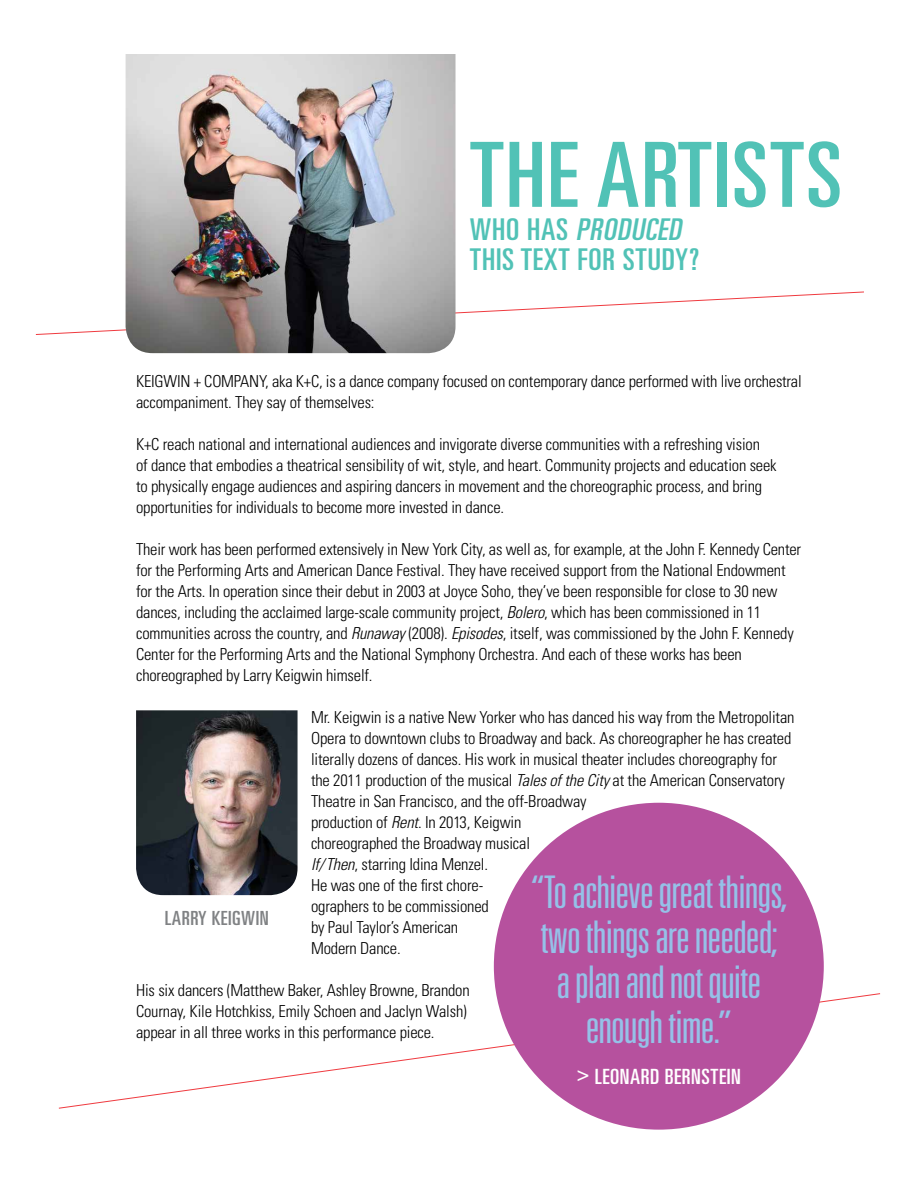
<style>
.page{position:relative;width:918px;height:1188px;background:#fff}
.page>*{position:absolute;margin:0;border:0;box-sizing:border-box;transform-origin:0 0}
.t1{font:ultra-condensed 90px "Univers";letter-spacing:.02em;color:#51c2b6;scale:1.08 1}
.t2{font:300 ultra-condensed 45px/45px "Univers";letter-spacing:-.02em;color:#95c1e8;text-align:center;scale:1.1 1}
.t3{font:ultra-condensed 30px/30px "Univers";letter-spacing:.025em;color:#51c2b6;scale:1.08 1}
.t4{font:ultra-condensed 21px "Univers";letter-spacing:.025em;color:#fff}
.t5{font:ultra-condensed 19.5px "Univers";letter-spacing:.025em;color:#808284;scale:1.08 1}
.t6{font:300 condensed 16.5px/21px "Univers";letter-spacing:-.01em;color:#000}
.s1{font-style:italic}
</style>
<div class="page">
<svg style="left:35px;top:291px;width:829px;height:44px"></svg>
<img style="left:126px;top:54px;width:330px;height:299px">
<img style="left:136px;top:710px;width:162px;height:185px">
<svg style="left:58px;top:993px;width:823px;height:116px"></svg>
<div style="left:494px;top:803px;width:330px;height:327px;background:#b6519e;border-radius:50%"></div>
<h1 class="t1" style="left:470px;top:124px;width:346px">THE ARTISTS</h1>
<h3 class="t3" style="left:470px;top:214px;width:214px">W H O H A S <span class="s1">PRODUCED<br></span>THIS TEXT FOR STUDY?</h3>
<p class="t6" style="left:136px;top:370px;width:667px">KEIGWIN + COMPANY, aka K+C, is a dance company focused on contemporary dance performed with live orchestral accompaniment. They say of themselves:</p>
<p class="t6" style="left:136px;top:433px;width:642px">K+C reach national and international audiences and invigorate diverse communities with a refreshing vision<br>of dance that embodies a theatrical sensibility of wit, style, and heart. Community projects and education seek to physically engage audiences and aspiring dancers in movement and the choreographic process, and bring opportunities for individuals to become more invested in dance.</p>
<p class="t6" style="left:136px;top:538px;width:667px">Their work has been performed extensively in New York City, as well as, for example, at the John F. Kennedy Center for the Performing Arts and American Dance Festival. They have received support from the National Endowment for the Arts. In operation since their debut in 2003 at Joyce Soho, they’ve been responsible for close to 30 new dances, including the acclaimed large-scale community project, <span class="s1">Bolero</span>, which has been commissioned in 11 communities across the country, and <span class="s1">Runaway</span> (2008). <span class="s1">Episodes</span>, itself, was commissioned by the John F. Kennedy Center for the Performing Arts and the National Symphony Orchestra. And each of these works has been choreographed by Larry Keigwin himself.</p>
<p class="t6" style="left:311px;top:706px;width:485px">Mr. Keigwin is a native New Yorker who has danced his way from the Metropolitan Opera to downtown clubs to Broadway and back. As choreographer he has created literally dozens of dances. His work in musical theater includes choreography for the 2011 production of the musical <span class="s1">Tales of the City</span> at the American Conservatory Theatre in San Francisco, and the off-Broadway<br>production of <span class="s1">Rent</span>. In 2013, Keigwin<br>choreographed the Broadway musical<br><span class="s1">If/Then</span>, starring Idina Menzel.<br>He was one of the fi rst chore-<br>ographers to be commissioned<br>by Paul Taylor’s American<br>Modern Dance.</p>
<p class="t6" style="left:136px;top:979px;width:335px">His six dancers (Matthew Baker, Ashley Browne, Brandon<br>Cournay, Kile Hotchkiss, Emily Schoen and Jaclyn Walsh) appear in all three works in this performance piece.</p>
<h2 class="t2" style="left:531px;top:869px;width:235px">“To achieve great things, two things are needed; a plan and not quite enough time.”</h2>
<p class="t4" style="left:577px;top:1064px;width:165px">&gt; LEONARD BERNSTEIN</p>
<p class="t5" style="left:165px;top:907px;width:98px">LARRY KEIGWIN</p>
</div>
